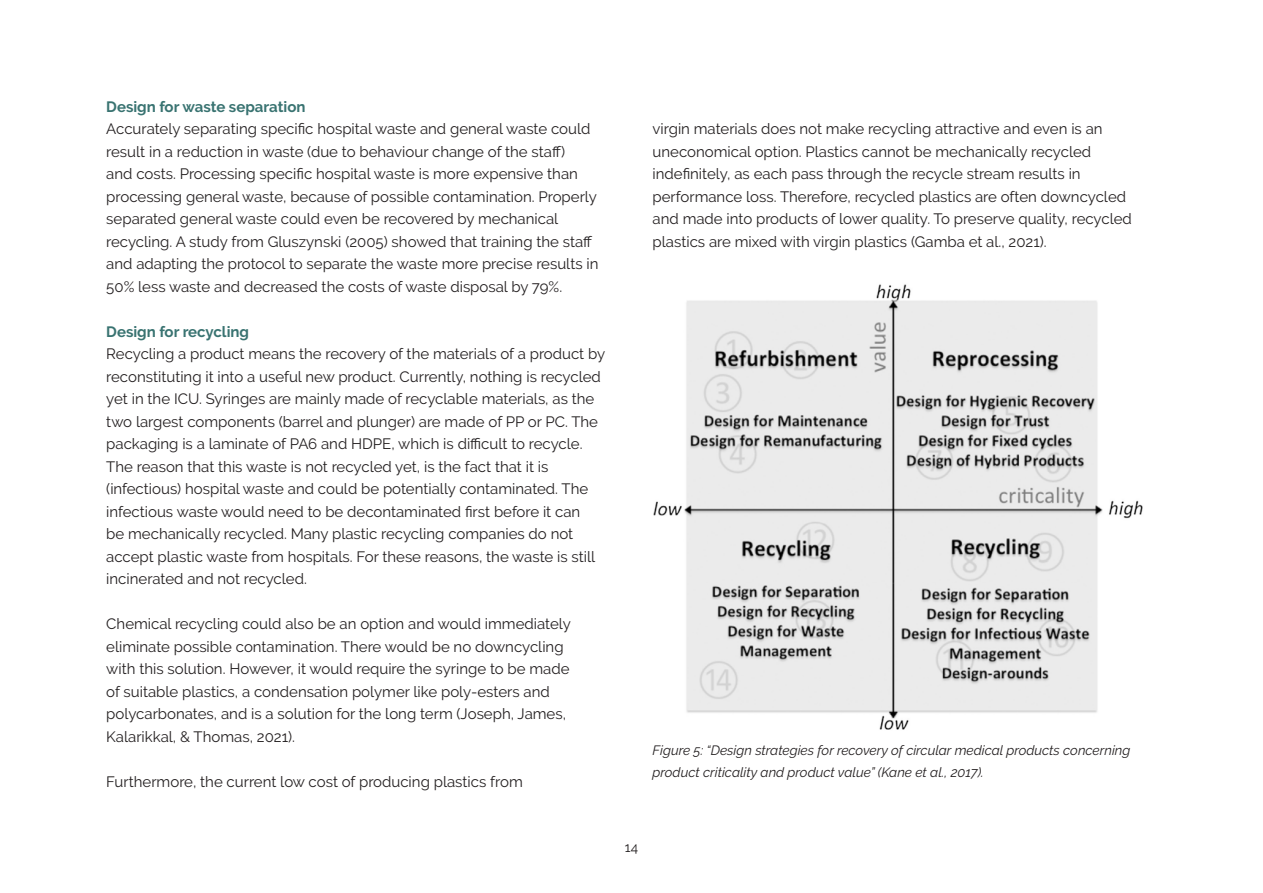
<style>
.page{position:relative;width:1263px;height:893px;background:#fff}
.page>*{position:absolute;margin:0;border:0;box-sizing:border-box;transform-origin:0 0}
.t1{font:15px/22.5px "Raleway";color:#231f20}
.t2{font:700 15px "Raleway";color:#397371}
.t3{font:italic 13.5px/22.5px "Raleway";color:#231f20}
.t4{font:13.5px "Raleway";color:#231f20}
</style>
<div class="page">
<img style="left:653px;top:284px;width:490px;height:446px">
<p class="t2" style="left:106px;top:98px;width:201px">Design for waste separation</p>
<p class="t1" style="left:106px;top:118px;width:494px">Accurately separating specific hospital waste and general waste could result in a reduction in waste (due to behaviour change of the staff)<br>and costs. Processing specific hospital waste is more expensive than processing general waste, because of possible contamination. Properly separated general waste could even be recovered by mechanical recycling. A study from Gluszynski (2005) showed that training the staff and adapting the protocol to separate the waste more precise results in 50% less waste and decreased the costs of waste disposal by 79%.</p>
<p class="t2" style="left:106px;top:323px;width:144px">Design for recycling</p>
<p class="t1" style="left:106px;top:343px;width:500px">Recycling a product means the recovery of the materials of a product by reconstituting it into a useful new product. Currently, nothing is recycled yet in the ICU. Syringes are mainly made of recyclable materials, as the two largest components (barrel and plunger) are made of PP or PC. The packaging is a laminate of PA6 and HDPE, which is difficult to recycle.</p>
<p class="t1" style="left:106px;top:455px;width:491px">The reason that this waste is not recycled yet, is the fact that it is (infectious) hospital waste and could be potentially contaminated. The infectious waste would need to be decontaminated first before it can be mechanically recycled. Many plastic recycling companies do not accept plastic waste from hospitals. For these reasons, the waste is still incinerated and not recycled.</p>
<p class="t1" style="left:106px;top:613px;width:466px">Chemical recycling could also be an option and would immediately eliminate possible contamination. There would be no downcycling with this solution. However, it would require the syringe to be made of suitable plastics, a condensation polymer like poly-esters and polycarbonates, and is a solution for the long term (Joseph, James, Kalarikkal, &amp; Thomas, 2021).</p>
<p class="t1" style="left:106px;top:770px;width:418px">Furthermore, the current low cost of producing plastics from</p>
<p class="t1" style="left:653px;top:118px;width:481px">virgin materials does not make recycling attractive and even is an uneconomical option. Plastics cannot be mechanically recycled indefinitely, as each pass through the recycle stream results in performance loss. Therefore, recycled plastics are often downcycled and made into products of lower quality. To preserve quality, recycled plastics are mixed with virgin plastics (Gamba et al., 2021).</p>
<p class="t3" style="left:653px;top:739px;width:479px">Figure 5: “Design strategies for recovery of circular medical products concerning product criticality and product value” (Kane et al., 2017).</p>
<p class="t4" style="left:625px;top:839px;width:15px">14</p>
</div>
